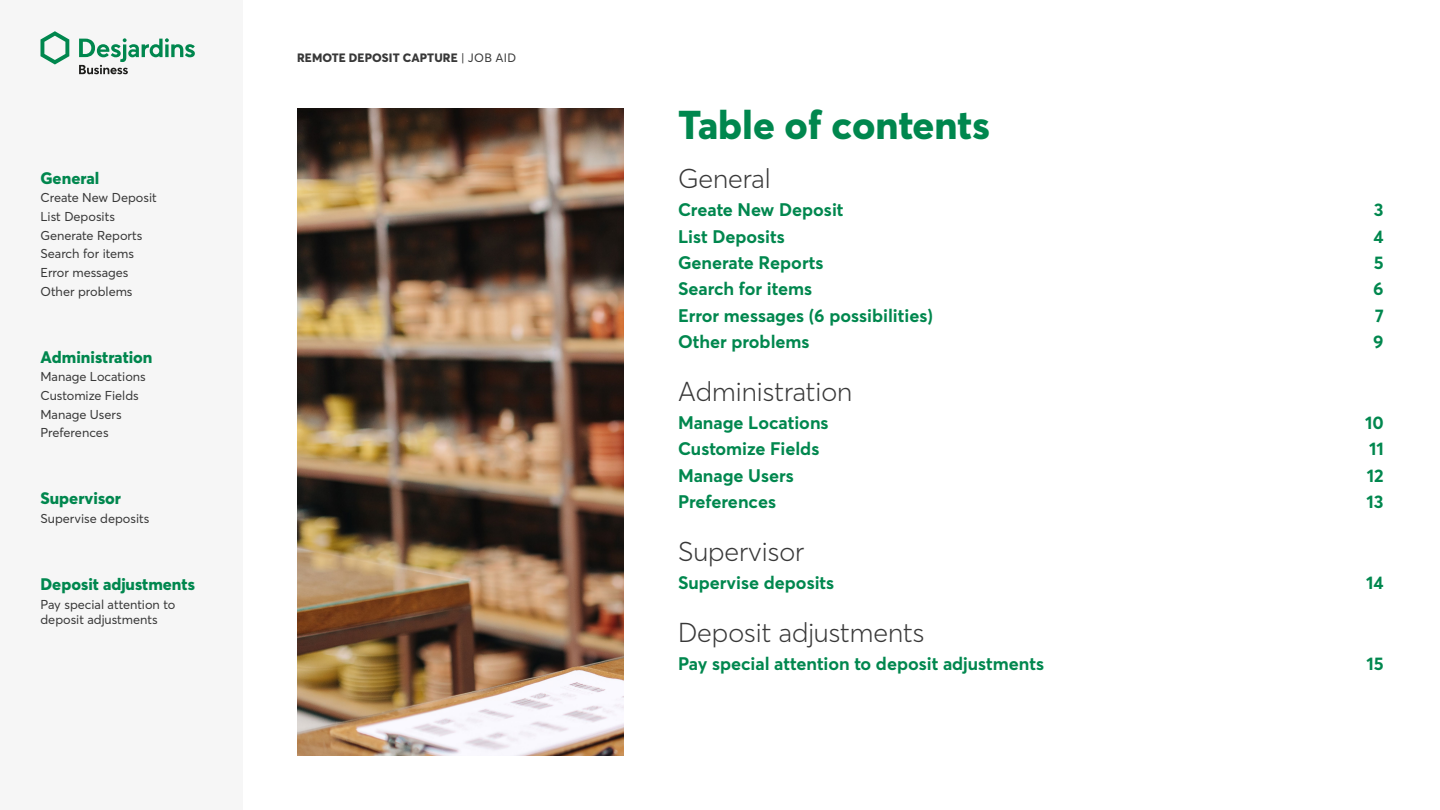
<style>
.page{position:relative;width:1440px;height:810px;background:#fff}
.page>*{position:absolute;margin:0;border:0;box-sizing:border-box;transform-origin:0 0}
.t1{font:800 39.75px "Desjardins Sans";color:#00874e}
.t2{font:300 27px "Desjardins Sans";color:#383838}
.t3{font:700 18px "Desjardins Sans";color:#00874e}
.t4{font:800 16.5px "Desjardins Sans";color:#00874e}
.t5{font:12.75px/15.3px "Desjardins Sans";color:#383838}
.t6{font:800 12px "Desjardins Sans";letter-spacing:.01em;color:#383838}
.s1{font-weight:400}
</style>
<div class="page">
<img style="left:297px;top:108px;width:327px;height:648px">
<div style="left:0;top:0;width:243px;height:810px;background:#f6f6f6"></div>
<svg style="left:40px;top:31px;width:29px;height:34px"></svg>
<svg style="left:79px;top:38px;width:116px;height:36px"></svg>
<p class="t4" style="left:40px;top:167px;width:60px">General</p>
<p class="t5" style="left:40px;top:190px;width:118px">Create New Deposit</p>
<p class="t5" style="left:40px;top:209px;width:76px">List Deposits</p>
<p class="t5" style="left:40px;top:227px;width:103px">Generate Reports</p>
<p class="t5" style="left:40px;top:246px;width:95px">Search for items</p>
<p class="t5" style="left:40px;top:265px;width:90px">Error messages</p>
<p class="t5" style="left:40px;top:284px;width:94px">Other problems</p>
<p class="t4" style="left:40px;top:346px;width:114px">Administration</p>
<p class="t5" style="left:40px;top:369px;width:107px">Manage Locations</p>
<p class="t5" style="left:40px;top:388px;width:100px">Customize Fields</p>
<p class="t5" style="left:40px;top:407px;width:83px">Manage Users</p>
<p class="t5" style="left:40px;top:425px;width:70px">Preferences</p>
<p class="t4" style="left:40px;top:488px;width:82px">Supervisor</p>
<p class="t5" style="left:40px;top:511px;width:110px">Supervise deposits</p>
<p class="t4" style="left:40px;top:574px;width:156px">Deposit adjustments</p>
<p class="t5" style="left:40px;top:597px;width:136px">Pay special attention to deposit adjustments</p>
<p class="t6" style="left:297px;top:50px;width:221px">REMOTE DEPOSIT CAPTURE <span class="s1">| JOB AID</span></p>
<h3 class="t1" style="left:678px;top:100px;width:313px">Table of contents</h3>
<p class="t2" style="left:678px;top:162px;width:94px">General</p>
<p class="t3" style="left:678px;top:199px;width:167px">Create New Deposit</p>
<p class="t3" style="left:1374px;top:199px;width:11px">3</p>
<p class="t3" style="left:678px;top:225px;width:108px">List Deposits</p>
<p class="t3" style="left:1373px;top:225px;width:12px">4</p>
<p class="t3" style="left:678px;top:251px;width:147px">Generate Reports</p>
<p class="t3" style="left:1374px;top:251px;width:11px">5</p>
<p class="t3" style="left:678px;top:278px;width:136px">Search for items</p>
<p class="t3" style="left:1373px;top:278px;width:12px">6</p>
<p class="t3" style="left:678px;top:304px;width:256px">Error messages (6 possibilities)</p>
<p class="t3" style="left:1375px;top:304px;width:10px">7</p>
<p class="t3" style="left:678px;top:330px;width:133px">Other problems</p>
<p class="t3" style="left:1373px;top:330px;width:12px">9</p>
<p class="t2" style="left:678px;top:375px;width:176px">Administration</p>
<p class="t3" style="left:678px;top:411px;width:152px">Manage Locations</p>
<p class="t3" style="left:1365px;top:411px;width:20px">10</p>
<p class="t3" style="left:678px;top:438px;width:143px">Customize Fields</p>
<p class="t3" style="left:1369px;top:438px;width:16px">11</p>
<p class="t3" style="left:678px;top:464px;width:117px">Manage Users</p>
<p class="t3" style="left:1367px;top:464px;width:18px">12</p>
<p class="t3" style="left:678px;top:490px;width:100px">Preferences</p>
<p class="t3" style="left:1367px;top:490px;width:19px">13</p>
<p class="t2" style="left:678px;top:535px;width:128px">Supervisor</p>
<p class="t3" style="left:678px;top:571px;width:158px">Supervise deposits</p>
<p class="t3" style="left:1366px;top:571px;width:19px">14</p>
<p class="t2" style="left:678px;top:616px;width:248px">Deposit adjustments</p>
<p class="t3" style="left:678px;top:652px;width:368px">Pay special attention to deposit adjustments</p>
<p class="t3" style="left:1366px;top:652px;width:19px">15</p>
</div>
